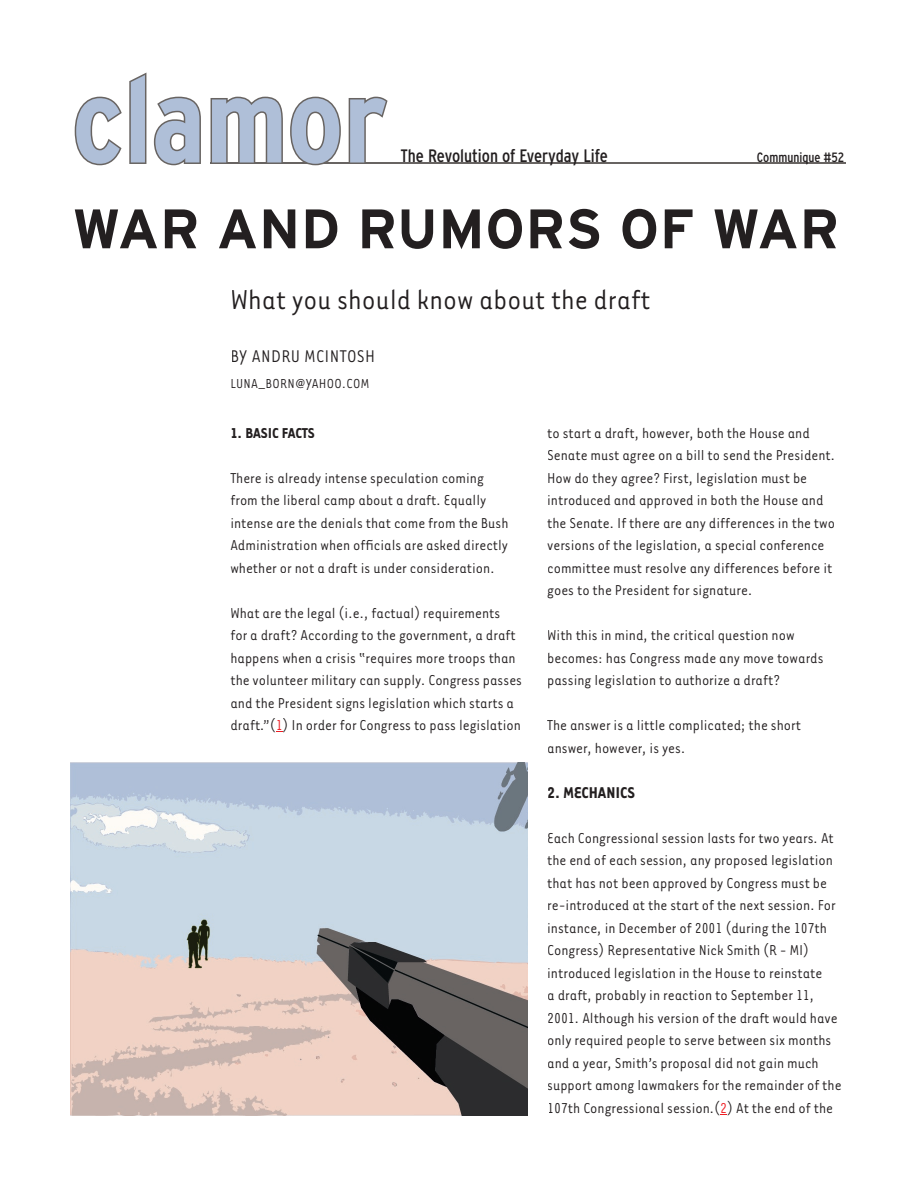
<style>
.page{position:relative;width:918px;height:1188px;background:#fff}
.page>*{position:absolute;margin:0;border:0;box-sizing:border-box;transform-origin:0 0}
.t1{font:700 condensed 120px "Interstate";color:#afbfd8}
.t2{font:700 55.5px "Interstate";letter-spacing:.01em;color:#231f20}
.t3{font:31.5px "Tarzana Narrow";color:#231f20}
.t4{font:19.5px "Tarzana Narrow";letter-spacing:.02em;color:#231f20}
.t5{font:condensed 18px "Interstate";color:#231f20}
.t6{font:700 18px "Tarzana Narrow";color:#231f20}
.t7{font:16.5px/22.5px "Tarzana Narrow";color:#231f20}
.t8{font:700 16.5px "Tarzana Narrow";color:#231f20}
.t9{font:15px "Tarzana Narrow";letter-spacing:.02em;color:#231f20}
.t10{font:condensed 13.5px "Interstate";color:#231f20}
.s1{color:#ee1d23}
</style>
<div class="page">
<hr style="left:211px;top:162px;width:635px;height:2px;background:#686462">
<svg style="left:74px;top:72px;width:127px;height:94px"></svg>
<svg style="left:210px;top:96px;width:178px;height:70px"></svg>
<img style="left:70px;top:763px;width:458px;height:352px">
<h1 class="t1" style="left:72px;top:53px;width:317px">clamor</h1>
<p class="t5" style="left:400px;top:146px;width:209px">The Revolution of Everyday Life</p>
<p class="t10" style="left:757px;top:150px;width:89px">Communique #52</p>
<h2 class="t2" style="left:72px;top:198px;width:769px">WAR AND RUMORS OF WAR</h2>
<h3 class="t3" style="left:230px;top:281px;width:422px">What you should know about the draft</h3>
<p class="t4" style="left:230px;top:345px;width:146px">BY ANDRU MCINTOSH</p>
<p class="t9" style="left:230px;top:374px;width:140px">LUNA_BORN@YAHOO.COM</p>
<p class="t8" style="left:230px;top:422px;width:86px">1. BASIC FACTS</p>
<p class="t7" style="left:230px;top:466px;width:280px">There is already intense speculation coming from the liberal camp about a draft. Equally intense are the denials that come from the Bush Administration when officials are asked directly whether or not a draft is under consideration.</p>
<p class="t7" style="left:230px;top:601px;width:293px">What are the legal (i.e., factual) requirements<br>for a draft? According to the government, a draft happens when a crisis “requires more troops than the volunteer military can supply. Congress passes and the President signs legislation which starts a draft.”(<span class="s1">1</span>) In order for Congress to pass legislation</p>
<p class="t7" style="left:547px;top:421px;width:290px">to start a draft, however, both the House and Senate must agree on a bill to send the President.<br>How do they agree? First, legislation must be introduced and approved in both the House and the Senate. If there are any differences in the two versions of the legislation, a special conference committee must resolve any differences before it goes to the President for signature.</p>
<p class="t7" style="left:547px;top:623px;width:278px">With this in mind, the critical question now becomes: has Congress made any move towards passing legislation to authorize a draft?</p>
<p class="t7" style="left:547px;top:713px;width:255px">The answer is a little complicated; the short answer, however, is yes.</p>
<p class="t6" style="left:547px;top:781px;width:89px">2. MECHANICS</p>
<p class="t7" style="left:547px;top:826px;width:296px">Each Congressional session lasts for two years. At the end of each session, any proposed legislation that has not been approved by Congress must be re-introduced at the start of the next session. For instance, in December of 2001 (during the 107th Congress) Representative Nick Smith (R - MI) introduced legislation in the House to reinstate<br>a draft, probably in reaction to September 11, 2001. Although his version of the draft would have only required people to serve between six months and a year, Smith’s proposal did not gain much support among lawmakers for the remainder of the 107th Congressional session.(<span class="s1">2</span>) At the end of the</p>
</div>
